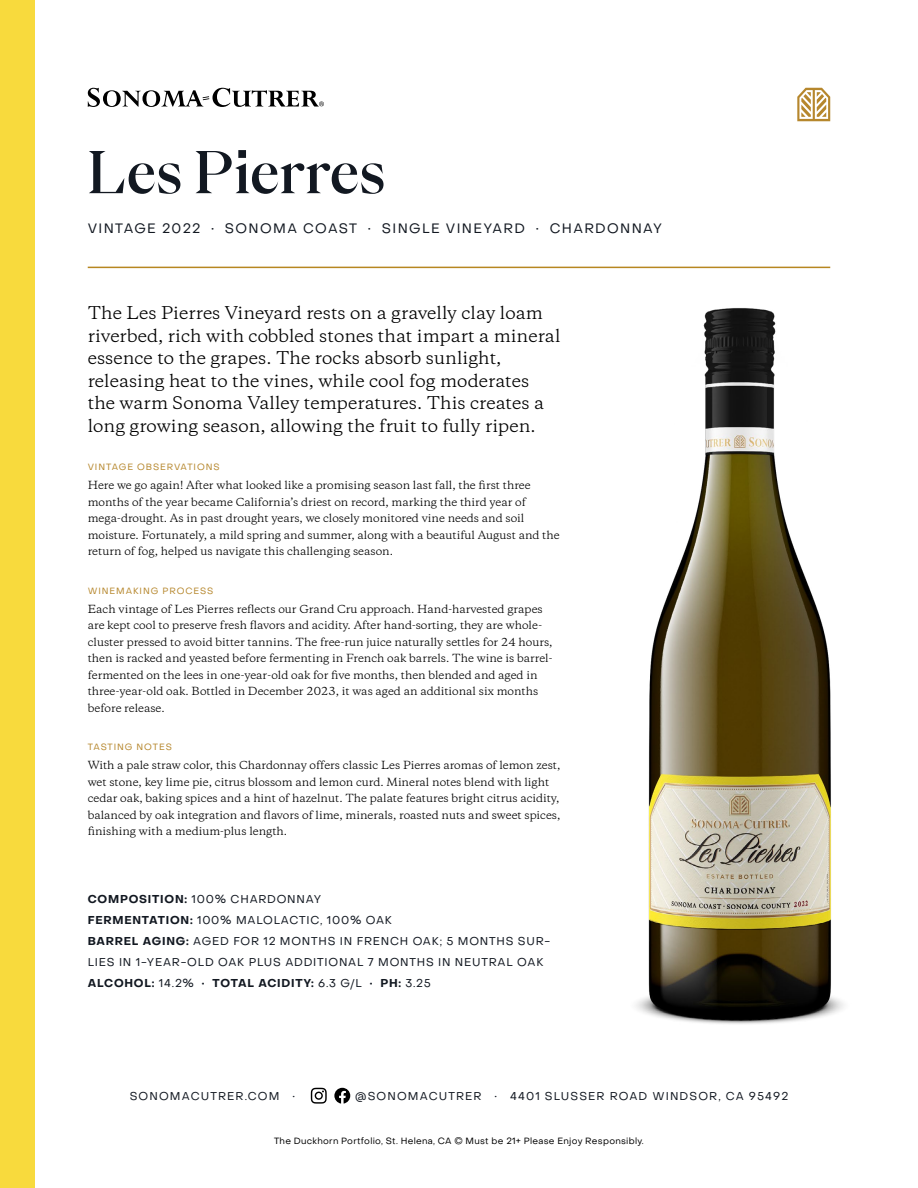
<style>
.page{position:relative;width:918px;height:1188px;background:#fff}
.page>*{position:absolute;margin:0;border:0;box-sizing:border-box;transform-origin:0 0}
.t1{font:500 57px "PP Eiko";color:#121821}
.t2{font:16.5px/22.5px "Copernicus";letter-spacing:.005em;color:#000}
.t3{font:13.5px "PP Object Sans";letter-spacing:.1em;color:#121821}
.t4{font:11.25px/21px "PP Object Sans";letter-spacing:.07em;color:#121821}
.t5{font:11.25px "PP Object Sans";letter-spacing:.1em;color:#121821}
.t6{font:10.5px/16.5px "Copernicus";color:#000}
.t7{font:9px "PP Object Sans";letter-spacing:.03em;color:#000}
.t8{font:9px "PP Object Sans";letter-spacing:.1em;color:#b6872d}
.s1{font-weight:700}
</style>
<div class="page">
<svg style="left:334px;top:1088px;width:16px;height:16px"></svg>
<svg style="left:311px;top:1088px;width:16px;height:16px"></svg>
<div style="left:0;top:0;width:34px;height:1188px;background:#f8da3d"></div>
<img style="left:636px;top:308px;width:208px;height:716px">
<svg style="left:797px;top:88px;width:33px;height:33px"></svg>
<svg style="left:88px;top:88px;width:236px;height:19px"></svg>
<hr style="left:88px;top:267px;width:742px;height:1px;background:#b78720">
<h1 class="t1" style="left:88px;top:133px;width:299px">Les Pierres</h1>
<p class="t3" style="left:88px;top:220px;width:576px">VINTAGE 2022 • SONOMA COAST • SINGLE VINEYARD • CHARDONNAY</p>
<p class="t2" style="left:88px;top:302px;width:474px">The Les Pierres Vineyard rests on a gravelly clay loam riverbed, rich with cobbled stones that impart a mineral essence to the grapes. The rocks absorb sunlight, releasing heat to the vines, while cool fog moderates the warm Sonoma Valley temperatures. This creates a long growing season, allowing the fruit to fully ripen.</p>
<p class="t8" style="left:88px;top:461px;width:133px">VINTAGE OBSERVATIONS</p>
<p class="t6" style="left:88px;top:477px;width:473px">Here we go again! After what looked like a promising season last fall, the first three months of the year became California’s driest on record, marking the third year of mega-drought. As in past drought years, we closely monitored vine needs and soil moisture. Fortunately, a mild spring and summer, along with a beautiful August and the return of fog, helped us navigate this challenging season.</p>
<p class="t8" style="left:88px;top:585px;width:127px">WINEMAKING PROCESS</p>
<p class="t6" style="left:88px;top:601px;width:466px">Each vintage of Les Pierres reflects our Grand Cru approach. Hand-harvested grapes are kept cool to preserve fresh flavors and acidity. After hand-sorting, they are whole&shy;cluster pressed to avoid bitter tannins. The free-run juice naturally settles for 24 hours, then is racked and yeasted before fermenting in French oak barrels. The wine is barrel&shy;fermented on the lees in one-year-old oak for five months, then blended and aged in three-year-old oak. Bottled in December 2023, it was aged an additional six months before release.</p>
<p class="t8" style="left:88px;top:742px;width:86px">TASTING NOTES</p>
<p class="t6" style="left:88px;top:757px;width:474px">With a pale straw color, this Chardonnay offers classic Les Pierres aromas of lemon zest, wet stone, key lime pie, citrus blossom and lemon curd. Mineral notes blend with light cedar oak, baking spices and a hint of hazelnut. The palate features bright citrus acidity, balanced by oak integration and flavors of lime, minerals, roasted nuts and sweet spices, finishing with a medium-plus length.</p>
<p class="t4" style="left:88px;top:889px;width:464px"><span class="s1">COMPOSITION:</span> 100% CHARDONNAY<br><span class="s1">FERMENTATION:</span> 100% MALOLACTIC, 100% OAK<br><span class="s1">BARREL AGING:</span> AGED FOR 12 MONTHS IN FRENCH OAK; 5 MONTHS SUR-LIES IN 1-YEAR-OLD OAK PLUS ADDITIONAL 7 MONTHS IN NEUTRAL OAK <span class="s1">ALCOHOL:</span> 14.2% <span class="s1">· TOTAL ACIDITY:</span> 6.3 G/L <span class="s1">· PH:</span> 3.25</p>
<p class="t5" style="left:130px;top:1089px;width:167px">SONOMACUTRER.COM •</p>
<p class="t5" style="left:355px;top:1089px;width:434px">@SONOMACUTRER • 4401 SLUSSER ROAD WINDSOR, CA 95492</p>
<p class="t7" style="left:274px;top:1135px;width:371px">The Duckhorn Portfolio, St. Helena, CA © Must be 21+ Please Enjoy Responsibly.</p>
</div>
